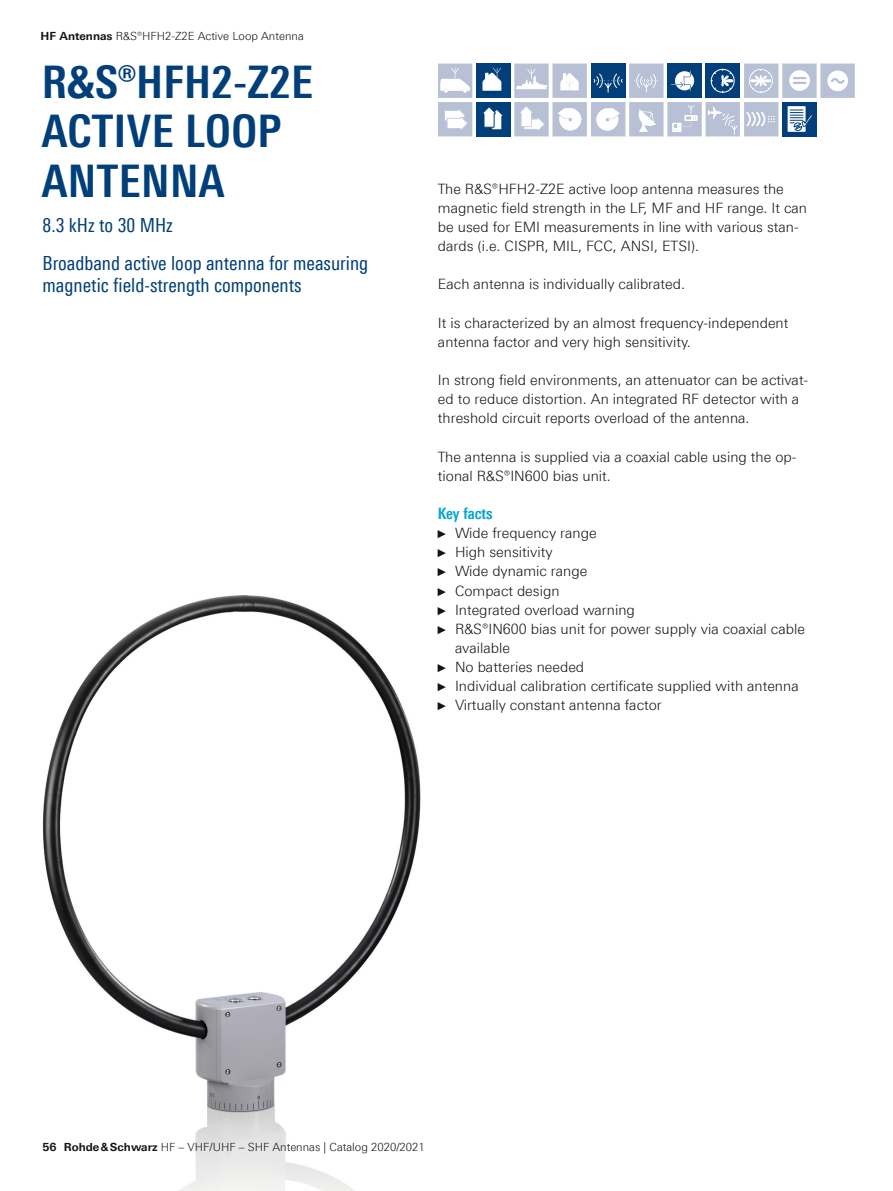
<style>
.page{position:relative;width:893px;height:1191px;background:#fff}
.page>*{position:absolute;margin:0;border:0;box-sizing:border-box;transform-origin:0 0}
.t1{font:700 45px/49.5px "Linotype Univers 620 Cn";letter-spacing:.01em;color:#003f7a}
.t2{font:19.5px/38.2px "Linotype Univers 420 Cn";color:#003f7a}
.t3{font:700 15.75px "Linotype Univers 620 Cn";color:#00a3d3}
.t4{font:300 14.25px/19.2px "Linotype Univers 330";color:#131413}
.t5{font:300 11.25px "Linotype Univers 330";color:#131413}
.s1{font-family:"Linotype Univers 630";font-weight:700}
.s2{font-family:"Arial Narrow";font-weight:400;font-size:11.4px}
</style>
<div class="page">
<img style="left:43px;top:595px;width:378px;height:596px">
<div style="left:476px;top:64px;width:34px;height:34px;background:#003f7a"></div>
<svg style="left:483px;top:68px;width:18px;height:23px"></svg>
<div style="left:476px;top:102px;width:34px;height:34px;background:#003f7a"></div>
<svg style="left:483px;top:107px;width:20px;height:23px"></svg>
<svg style="left:515px;top:64px;width:340px;height:72px"></svg>
<svg style="left:438px;top:64px;width:34px;height:72px"></svg>
<p class="t5" style="left:40px;top:30px;width:265px"><span class="s1">HF Antennas</span> R&amp;S®HFH2-Z2E Active Loop Antenna</p>
<h1 class="t1" style="left:42px;top:57px;width:273px">R&amp;S®HFH2-Z2E<br>ACTIVE LOOP<br>ANTENNA</h1>
<h2 class="t2" style="left:43px;top:206px;width:327px">8.3 kHz to 30 MHz<br>Broadband active loop antenna for measuring</h2>
<h2 class="t2" style="left:43px;top:266px;width:261px">magnetic field-strength components</h2>
<p class="t4" style="left:438px;top:179px;width:371px">The R&amp;S®HFH2-Z2E active loop antenna measures the magnetic field strength in the LF, MF and HF range. It can be used for EMI measurements in line with various stan&shy;dards (i.e. CISPR, MIL, FCC, ANSI, ETSI).</p>
<p class="t4" style="left:438px;top:274px;width:249px">Each antenna is individually calibrated.</p>
<p class="t4" style="left:438px;top:313px;width:352px">It is characterized by an almost frequency-independent antenna factor and very high sensitivity.</p>
<p class="t4" style="left:438px;top:370px;width:372px">In strong field environments, an attenuator can be activat&shy;ed to reduce distortion. An integrated RF detector with a threshold circuit reports overload of the antenna.</p>
<p class="t4" style="left:438px;top:447px;width:360px">The antenna is supplied via a coaxial cable using the op&shy;tional R&amp;S®IN600 bias unit.</p>
<p class="t3" style="left:438px;top:504px;width:56px">KEY FACTS</p>
<p class="t4" style="left:438px;top:523px;width:160px"><span class="s2">►</span> Wide frequency range</p>
<p class="t4" style="left:438px;top:542px;width:116px"><span class="s2">►</span> High sensitivity</p>
<p class="t4" style="left:438px;top:561px;width:151px"><span class="s2">►</span> Wide dynamic range</p>
<p class="t4" style="left:438px;top:581px;width:123px"><span class="s2">►</span> Compact design</p>
<p class="t4" style="left:438px;top:600px;width:198px"><span class="s2">►</span> Integrated overload warning</p>
<p class="t4" style="left:438px;top:619px;width:368px"><span class="s2">►</span> R&amp;S®IN600 bias unit for power supply via coaxial cable</p>
<p class="t4" style="left:455px;top:638px;width:57px">available</p>
<p class="t4" style="left:438px;top:657px;width:148px"><span class="s2">►</span> No batteries needed</p>
<p class="t4" style="left:438px;top:676px;width:362px"><span class="s2">►</span> Individual calibration certificate supplied with antenna</p>
<p class="t4" style="left:438px;top:695px;width:225px"><span class="s2">►</span> Virtually constant antenna factor</p>
<p class="t5" style="left:43px;top:1140px;width:384px"><span class="s1">56 Rohde &amp; Schwarz</span> HF – VHF/UHF – SHF Antennas | Catalog 2020/2021</p>
</div>
